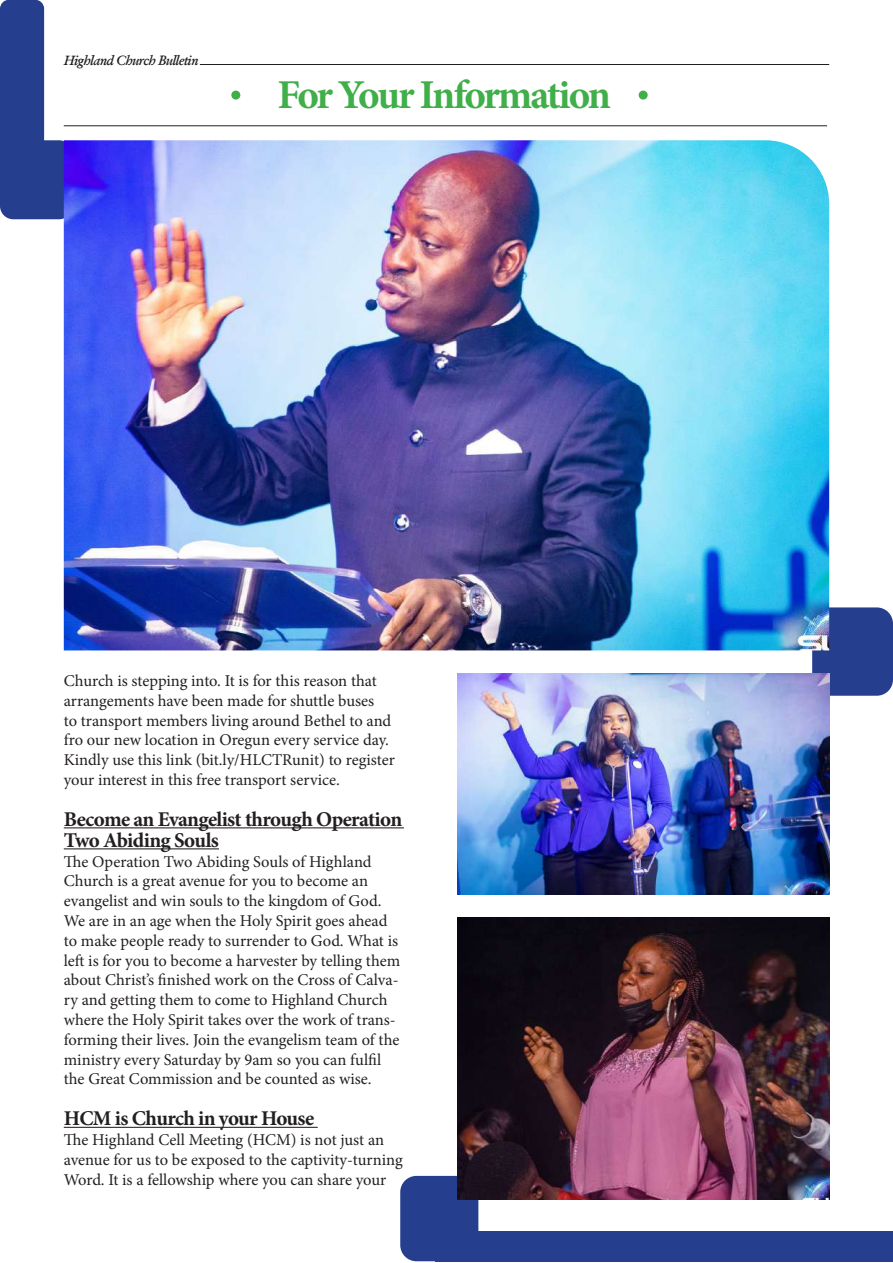
<style>
.page{position:relative;width:893px;height:1263px;background:#fff}
.page>*{position:absolute;margin:0;border:0;box-sizing:border-box;transform-origin:0 0}
.t1{font:700 40.95px "Minion Pro";letter-spacing:-.06em;color:#40ae49}
.t2{font:700 21px/21px "Minion Pro";letter-spacing:-.03em;color:#231f20}
.t3{font:16.5px/19.8px "Minion Pro";letter-spacing:-.005em;color:#231f20}
.t4{font:italic 600 13.5px "Garamond";letter-spacing:-.05em;color:#231f20}
</style>
<div class="page">
<div style="left:812px;top:607px;width:81px;height:89px;background:#253f8e;border-radius:16px"></div>
<div style="left:0;top:140px;width:72px;height:79px;background:#253f8e;border-radius:13px"></div>
<div style="left:0;top:0;width:44px;height:166px;background:#253f8e;border-radius:9px"></div>
<hr style="left:200px;top:64px;width:629px;height:1px;background:#231f20">
<hr style="left:64px;top:125px;width:763px;height:1px;background:#231f20">
<div style="left:231px;top:91px;width:9px;height:9px;background:#40ae49;border-radius:50%"></div>
<div style="left:639px;top:91px;width:9px;height:9px;background:#40ae49;border-radius:50%"></div>
<hr style="left:64px;top:827px;width:340px;height:1px;background:#231f20">
<hr style="left:64px;top:848px;width:155px;height:1px;background:#231f20">
<hr style="left:64px;top:1127px;width:254px;height:1px;background:#231f20">
<img style="left:457px;top:674px;width:372px;height:221px">
<img style="left:64px;top:140px;width:765px;height:510px">
<div style="left:400px;top:1176px;width:78px;height:85px;background:#253f8e;border-radius:16px"></div>
<div style="left:435px;top:1231px;width:458px;height:30px;background:#253f8e"></div>
<img style="left:457px;top:917px;width:372px;height:282px">
<p class="t4" style="left:64px;top:52px;width:136px">Highland Church Bulletin</p>
<h1 class="t1" style="left:278px;top:67px;width:335px">For Your Information</h1>
<p class="t3" style="left:64px;top:671px;width:333px">Church is stepping into. It is for this reason that arrangements have been made for shuttle buses<br>to transport members living around Bethel to and fro our new location in Oregun every service day.<br>Kindly use this link (bit.ly/HLCTRunit) to register your interest in this free transport service.</p>
<p class="t2" style="left:64px;top:808px;width:340px">Become an Evangelist through Operation<br>Two Abiding Souls</p>
<p class="t3" style="left:64px;top:851px;width:338px">The Operation Two Abiding Souls of Highland Church is a great avenue for you to become an evangelist and win souls to the kingdom of God.<br>We are in an age when the Holy Spirit goes ahead to make people ready to surrender to God. What is left is for you to become a harvester by telling them about Christ’s finished work on the Cross of Calva&shy;ry and getting them to come to Highland Church where the Holy Spirit takes over the work of trans&shy;forming their lives. Join the evangelism team of the ministry every Saturday by 9am so you can fulfil the Great Commission and be counted as wise.</p>
<p class="t2" style="left:64px;top:1108px;width:252px">HCM is Church in your House</p>
<p class="t3" style="left:64px;top:1130px;width:341px">The Highland Cell Meeting (HCM) is not just an avenue for us to be exposed to the captivity-turning<br>Word. It is a fellowship where you can share your</p>
</div>
